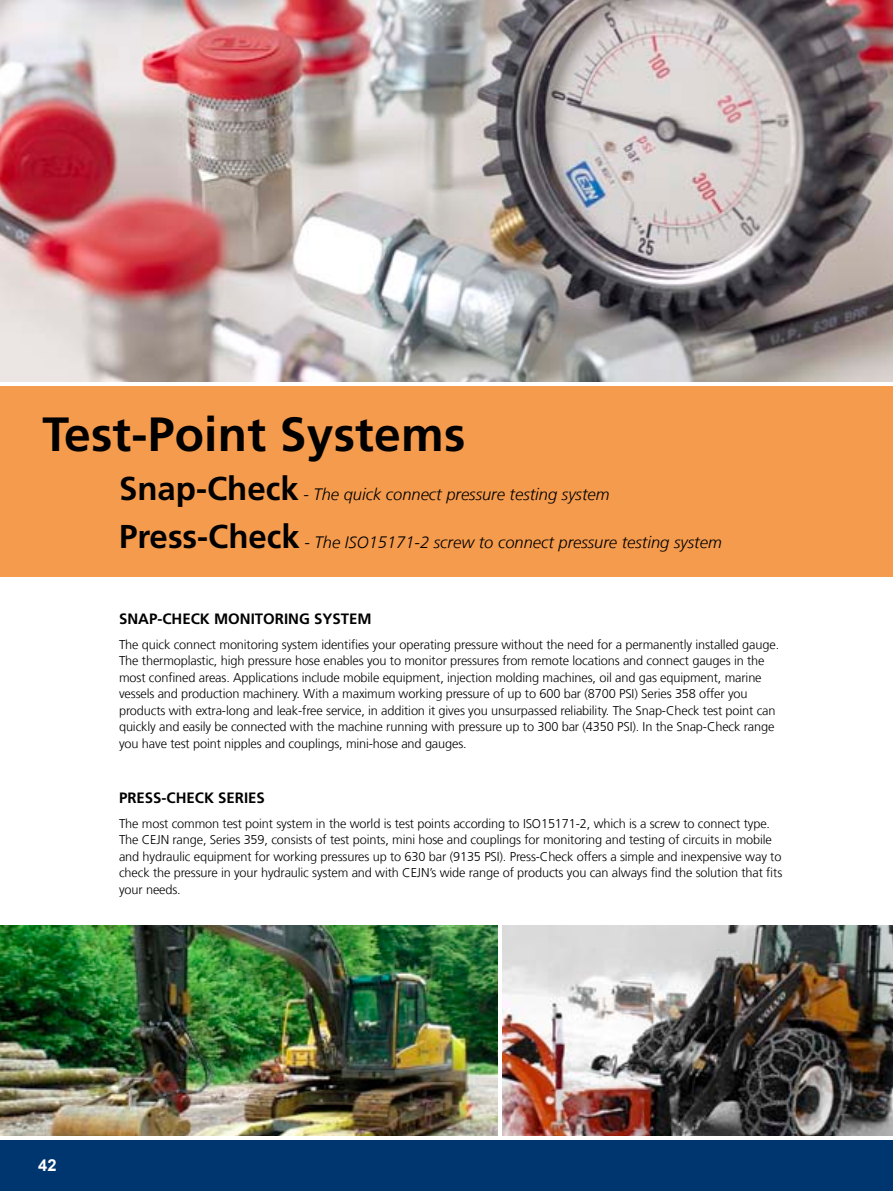
<style>
.page{position:relative;width:893px;height:1191px;background:#fff}
.page>*{position:absolute;margin:0;border:0;box-sizing:border-box;transform-origin:0 0}
.t1{font:700 48px "Frutiger LT Com";letter-spacing:.005em;color:#000}
.t2{font:italic 300 16.5px "Frutiger LT Com";color:#000}
.t3{font:700 16.5px "Arial";color:#fff}
.t4{font:700 15px "Frutiger LT Com";color:#000}
.t5{font:300 12.75px/16.5px "Frutiger LT Com";letter-spacing:-.01em;color:#000}
.s1{font-weight:700;font-style:normal;font-size:33px}
</style>
<div class="page">
<div style="left:0;top:386px;width:893px;height:190px;background:#f59b4d"></div>
<img style="left:0;top:0;width:893px;height:381px">
<img style="left:0;top:926px;width:498px;height:209px">
<img style="left:502px;top:926px;width:391px;height:209px">
<div style="left:0;top:1140px;width:893px;height:51px;background:#003670"></div>
<h1 class="t1" style="left:43px;top:406px;width:424px">TEST-POINT SYSTEMS</h1>
<p class="t2" style="left:119px;top:485px;width:492px"><span class="s1">SNAP-CHECK</span> - The quick connect pressure testing system</p>
<p class="t2" style="left:119px;top:532px;width:604px"><span class="s1">PRESS-CHECK</span> - The ISO15171-2 screw to connect pressure testing system</p>
<p class="t4" style="left:119px;top:610px;width:252px">SNAP-CH ECK MONITORING SYSTEM</p>
<p class="t5" style="left:119px;top:636px;width:662px">The quick connect monitoring system identifies your operating pressure without the need for a permanently installed gauge.<br>The thermoplastic, high pressure hose enables you to monitor pressures from remote locations and connect gauges in the most confined areas. Applications include mobile equipment, injection molding machines, oil and gas equipment, marine vessels and production machinery. With a maximum working pressure of up to 600 bar (8700 PSI) Series 358 offer you products with extra-long and leak-free service, in addition it gives you unsurpassed reliability. The Snap-Check test point can quickly and easily be connected with the machine running with pressure up to 300 bar (4350 PSI). In the Snap-Check range you have test point nipples and couplings, mini-hose and gauges.</p>
<p class="t4" style="left:119px;top:788px;width:147px">PRESS-CH ECK SERIES</p>
<p class="t5" style="left:119px;top:815px;width:665px">The most common test point system in the world is test points according to ISO15171-2, which is a screw to connect type.<br>The CEJN range, Series 359, consists of test points, mini hose and couplings for monitoring and testing of circuits in mobile and hydraulic equipment for working pressures up to 630 bar (9135 PSI). Press-Check offers a simple and inexpensive way to check the pressure in your hydraulic system and with CEJN’s wide range of products you can always find the solution that fits your needs.</p>
<p class="t3" style="left:38px;top:1154px;width:20px">42</p>
</div>
